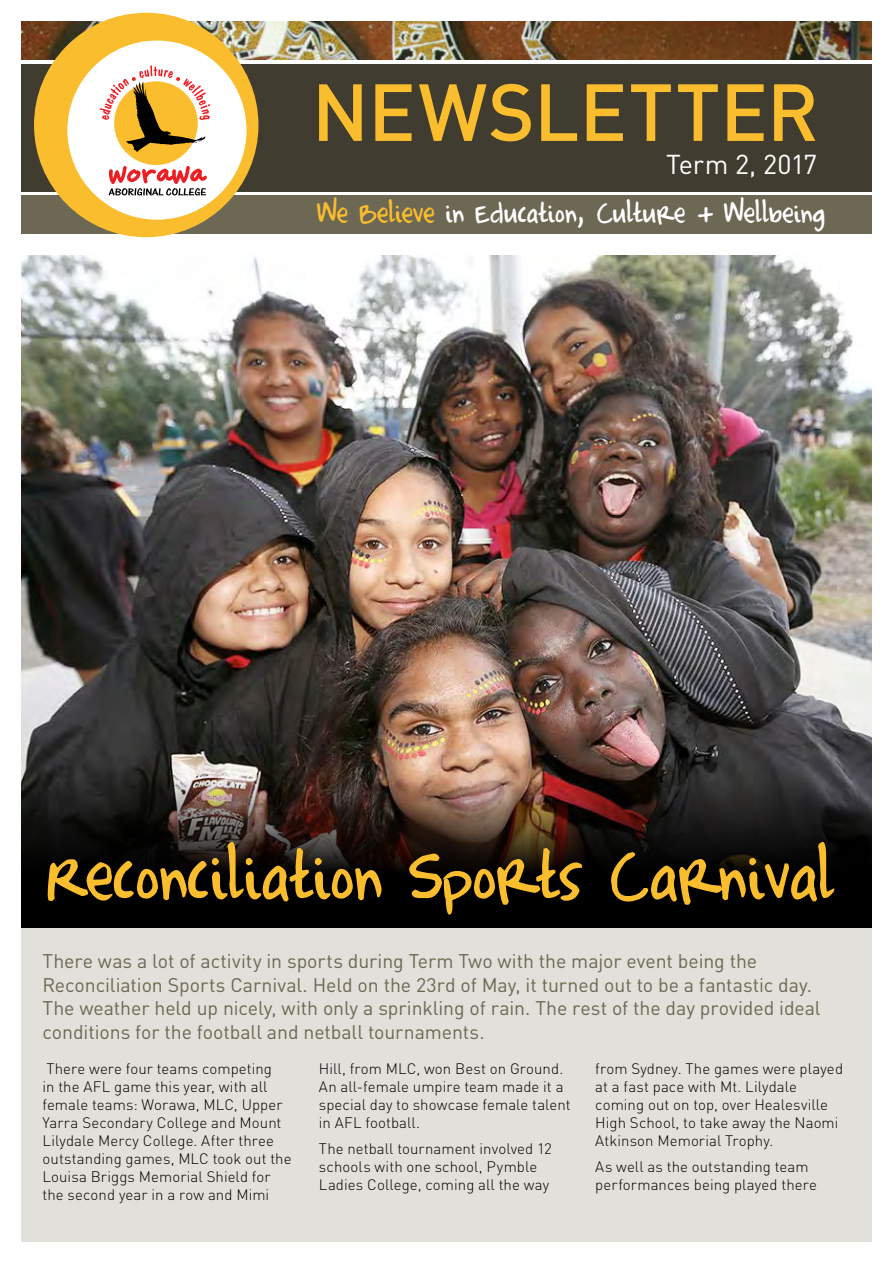
<style>
.page{position:relative;width:893px;height:1263px;background:#fff}
.page>*{position:absolute;margin:0;border:0;box-sizing:border-box;transform-origin:0 0}
.t1{font:84.45px "Completein Him";color:#fabd2e}
.Headings{font:500 79.5px "DIN";color:#fabd2e}
.Headings-2{font:34.5px "Completein Him";color:#fff}
.Headings-3{font:27px "DIN";letter-spacing:-.015em;color:#fff}
.Body_lead-in{font:19.5px/23.4px "DIN";letter-spacing:-.005em;color:#6d6854}
.Body{font:300 15px/18px "DIN";letter-spacing:.005em;color:#000}
.s1{color:#fabd2e}
</style>
<div class="page">
<div style="left:21px;top:255px;width:851px;height:987px;background:#e2e0da"></div>
<img style="left:21px;top:255px;width:851px;height:514px">
<img style="left:21px;top:21px;width:851px;height:39px">
<div style="left:21px;top:64px;width:851px;height:127px;background:#403d30"></div>
<div style="left:21px;top:196px;width:851px;height:38px;background:#6d6854"></div>
<img style="left:21px;top:769px;width:851px;height:158px">
<div style="left:34px;top:13px;width:224px;height:224px;background:#fabd2e;border-radius:50%"></div>
<div style="left:67px;top:41px;width:179px;height:179px;background:#fff;border-radius:50%"></div>
<div style="left:114px;top:81px;width:84px;height:84px;background:#fabd2e;border-radius:50%"></div>
<svg style="left:109px;top:166px;width:98px;height:30px"></svg>
<svg style="left:100px;top:65px;width:110px;height:87px"></svg>
<p class="Headings" style="left:312px;top:61px;width:509px">NEWSLETTER</p>
<p class="Headings-3" style="left:666px;top:148px;width:153px">Term 2, 2017</p>
<p class="Headings-2" style="left:317px;top:197px;width:509px"><span class="s1">We Believe</span> in Education, Culture + Wellbeing</p>
<p class="t1" style="left:47px;top:836px;width:789px">Reconciliation Sports Carnival</p>
<p class="Body_lead-in" style="left:43px;top:949px;width:780px">There was a lot of activity in sports during Term Two with the major event being the Reconciliation Sports Carnival. Held on the 23rd of May, it turned out to be a fantastic day.<br>The weather held up nicely, with only a sprinkling of rain. The rest of the day provided ideal conditions for the football and netball tournaments.</p>
<p class="Body" style="left:43px;top:1059px;width:251px">There were four teams competing<br>in the AFL game this year, with all female teams: Worawa, MLC, Upper Yarra Secondary College and Mount Lilydale Mercy College. After three outstanding games, MLC took out the Louisa Briggs Memorial Shield for the second year in a row and Mimi</p>
<p class="Body" style="left:319px;top:1059px;width:253px">Hill, from MLC, won Best on Ground.<br>An all-female umpire team made it a special day to showcase female talent in AFL football.</p>
<p class="Body" style="left:595px;top:1059px;width:249px">from Sydney. The games were played at a fast pace with Mt. Lilydale coming out on top, over Healesville<br>High School, to take away the Naomi<br>Atkinson Memorial Trophy.</p>
<p class="Body" style="left:595px;top:1157px;width:223px">As well as the outstanding team performances being played there</p>
<p class="Body" style="left:319px;top:1139px;width:235px">The netball tournament involved 12 schools with one school, Pymble<br>Ladies College, coming all the way</p>
</div>
